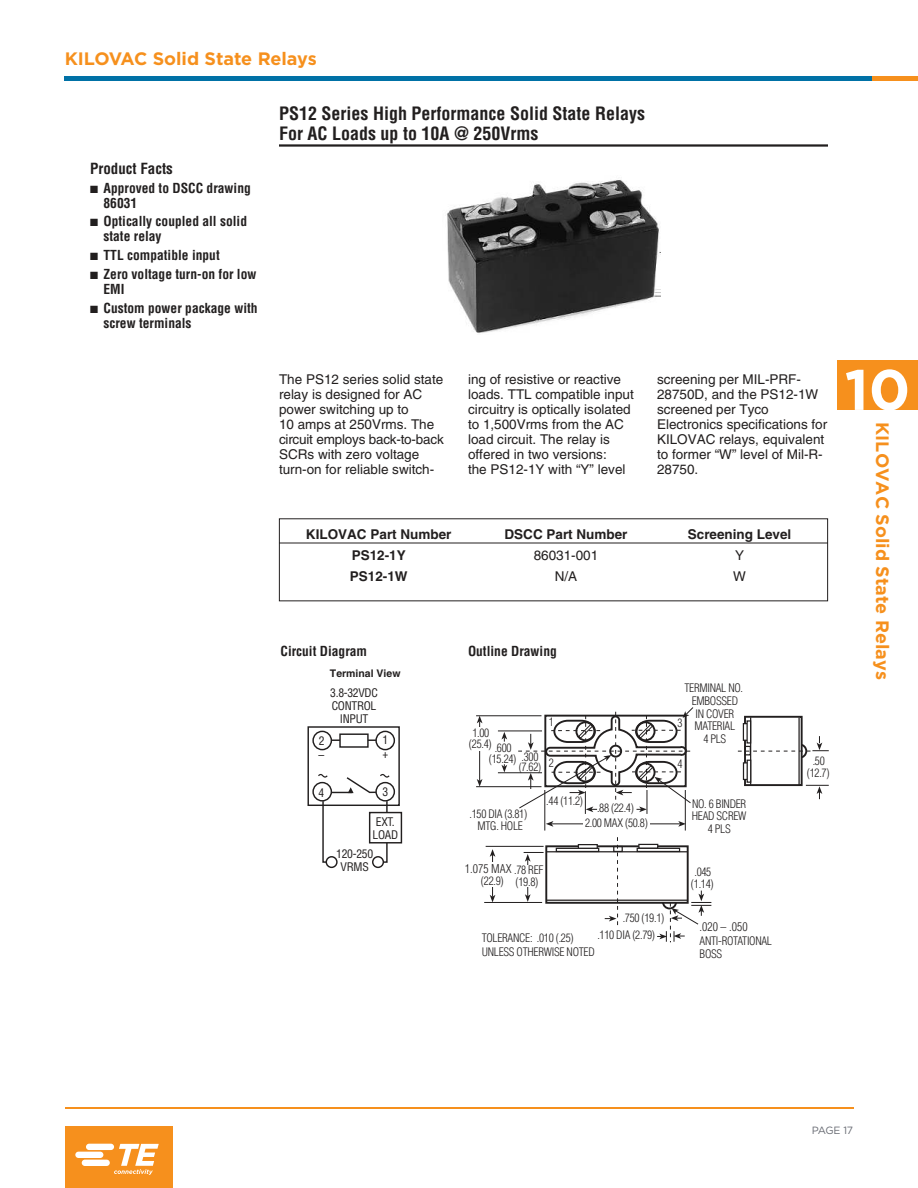
<style>
.page{position:relative;width:918px;height:1188px;background:#fff}
.page>*{position:absolute;margin:0;border:0;box-sizing:border-box;transform-origin:0 0}
.t1{font:700 57px "Gotham";color:#fff}
.t2{font:700 condensed 18px/19.5px "Helvetica";color:#221f1f}
.t3{font:700 18px "Gotham";color:#f6901d}
.t4{font:700 condensed 15px "Helvetica";color:#221f1f}
.t5{font:13.5px/15px "Helvetica";color:#221f1f}
.t6{font:700 condensed 13.5px/15px "Helvetica";color:#221f1f}
.t7{font:700 13.5px "Helvetica";color:#221f1f}
.t8{font:300 condensed 11.85px "Helvetica";color:#221f1f}
.t9{font:condensed 11.55px/12.8px "Helvetica";letter-spacing:-.025em;color:#221f1f;text-align:center}
.t10{font:300 condensed 11.4px/12.6px "Helvetica";letter-spacing:-.025em;color:#221f1f;text-align:center}
.t11{font:700 10.5px "Helvetica";color:#221f1f}
.t12{font:10.5px "Gotham";letter-spacing:-.04em;color:#686b73}
.s1{font-size:10.95px}
.s2{font-size:11.4px}
</style>
<div class="page">
<div style="left:837px;top:360px;width:81px;height:49px;background:#f6901d"></div>
<hr style="left:65px;top:1107px;width:788px;height:1px;background:#f6901d">
<hr style="left:871px;top:77px;width:47px;height:4px;background:#f6901d">
<hr style="left:65px;top:77px;width:807px;height:4px;background:#0071a6">
<div style="left:65px;top:1126px;width:108px;height:62px;background:#f6901d"></div>
<svg style="left:75px;top:1144px;width:84px;height:31px"></svg>
<hr style="left:279px;top:144px;width:549px;height:3px;background:#221f1f">
<img style="left:447px;top:180px;width:213px;height:153px">
<hr style="left:279px;top:543px;width:549px;height:1px;background:#221f1f">
<div style="left:308px;top:726px;width:92px;height:80px;border:1px solid #221f1f"></div>
<div style="left:369px;top:812px;width:33px;height:32px;background:#fff;border:1px solid #221f1f"></div>
<div style="left:372px;top:856px;width:12px;height:12px;border:1px solid #221f1f;border-radius:50%"></div>
<div style="left:326px;top:856px;width:12px;height:12px;border:1px solid #221f1f;border-radius:50%"></div>
<svg style="left:312px;top:730px;width:84px;height:134px"></svg>
<hr style="left:479px;top:721px;width:1px;height:60px;background:#221f1f">
<svg style="left:477px;top:779px;width:6px;height:7px"></svg>
<svg style="left:477px;top:716px;width:6px;height:7px"></svg>
<hr style="left:486px;top:846px;width:58px;height:1px;background:#221f1f">
<div style="left:545px;top:845px;width:144px;height:59px;border:2px solid #221f1f"></div>
<hr style="left:546px;top:900px;width:141px;height:1px;background:#221f1f">
<hr style="left:547px;top:851px;width:140px;height:1px;background:#221f1f">
<svg style="left:578px;top:844px;width:20px;height:4px"></svg>
<svg style="left:556px;top:848px;width:43px;height:3px"></svg>
<svg style="left:638px;top:844px;width:20px;height:4px"></svg>
<svg style="left:637px;top:848px;width:43px;height:3px"></svg>
<hr style="left:492px;top:855px;width:1px;height:42px;background:#221f1f">
<svg style="left:490px;top:895px;width:5px;height:7px"></svg>
<svg style="left:490px;top:849px;width:5px;height:8px"></svg>
<hr style="left:484px;top:902px;width:58px;height:1px;background:#221f1f">
<hr style="left:527px;top:860px;width:1px;height:36px;background:#221f1f">
<svg style="left:525px;top:894px;width:6px;height:8px"></svg>
<svg style="left:524px;top:852px;width:20px;height:10px"></svg>
<div style="left:525px;top:865px;width:7px;height:22px;background:#fff"></div>
<svg style="left:605px;top:837px;width:13px;height:89px"></svg>
<svg style="left:657px;top:891px;width:54px;height:51px"></svg>
<hr style="left:476px;top:715px;width:65px;height:1px;background:#221f1f">
<hr style="left:498px;top:731px;width:44px;height:1px;background:#221f1f">
<hr style="left:476px;top:786px;width:65px;height:1px;background:#221f1f">
<hr style="left:498px;top:772px;width:44px;height:1px;background:#221f1f">
<svg style="left:501px;top:732px;width:7px;height:40px"></svg>
<hr style="left:544px;top:790px;width:1px;height:41px;background:#221f1f">
<hr style="left:685px;top:790px;width:1px;height:41px;background:#221f1f">
<hr style="left:552px;top:824px;width:128px;height:1px;background:#221f1f">
<svg style="left:678px;top:821px;width:8px;height:6px"></svg>
<svg style="left:546px;top:821px;width:7px;height:6px"></svg>
<div style="left:792px;top:744px;width:15px;height:15px;border:2px solid #221f1f;border-radius:50%"></div>
<div style="left:792px;top:741px;width:10px;height:21px;background:#fff"></div>
<div style="left:744px;top:716px;width:59px;height:70px;border:2px solid #221f1f"></div>
<hr style="left:798px;top:717px;width:2px;height:68px;background:#221f1f">
<hr style="left:750px;top:717px;width:1px;height:68px;background:#221f1f">
<svg style="left:743px;top:762px;width:4px;height:18px"></svg>
<svg style="left:747px;top:760px;width:4px;height:23px"></svg>
<svg style="left:743px;top:723px;width:4px;height:13px"></svg>
<div style="left:747px;top:720px;width:4px;height:24px;border:1px solid #221f1f"></div>
<svg style="left:806px;top:785px;width:23px;height:14px"></svg>
<svg style="left:738px;top:736px;width:91px;height:16px"></svg>
<div style="left:584px;top:820px;width:66px;height:8px;background:#fff"></div>
<div style="left:476px;top:728px;width:7px;height:23px;background:#fff"></div>
<div style="left:489px;top:862px;width:6px;height:24px;background:#fff"></div>
<svg style="left:518px;top:707px;width:176px;height:107px"></svg>
<h2 class="t3" style="left:65px;top:52px;width:253px">KILOVAC Solid State Relays</h2>
<h2 class="t2" style="left:279px;top:105px;width:368px">PS12 Series High Performance Solid State Relays<br>For AC Loads up to 10A @ 250Vrms</h2>
<p class="t4" style="left:90px;top:162px;width:84px">Product Facts</p>
<p class="t6" style="left:104px;top:182px;width:149px;text-indent:-14px">■ Approved to DSCC drawing<br>86031</p>
<p class="t6" style="left:104px;top:215px;width:145px;text-indent:-14px">■ Optically coupled all solid state relay</p>
<p class="t6" style="left:90px;top:249px;width:131px">■ TTL compatible input</p>
<p class="t6" style="left:104px;top:268px;width:154px;text-indent:-14px">■ Zero voltage turn-on for low<br>EMI</p>
<p class="t6" style="left:104px;top:302px;width:156px;text-indent:-14px">■ Custom power package with screw terminals</p>
<p class="t5" style="left:279px;top:373px;width:166px">The PS12 series solid state relay is designed for AC power switching up to<br>10 amps at 250Vrms. The circuit employs back-to-back<br>SCRs with zero voltage turn-on for reliable switch-</p>
<p class="t5" style="left:468px;top:373px;width:167px">ing of resistive or reactive loads. TTL compatible input circuitry is optically isolated to 1,500Vrms from the AC load circuit. The relay is offered in two versions:<br>the PS12-1Y with “Y” level</p>
<p class="t5" style="left:657px;top:373px;width:172px">screening per MIL-PRF-<br>28750D, and the PS12-1W screened per Tyco<br>Electronics specifications for<br>KILOVAC relays, equivalent to former “W” level of Mil-R-<br>28750.</p>
<p class="t7" style="left:306px;top:529px;width:147px">KILOVAC Part Number</p>
<p class="t7" style="left:505px;top:529px;width:125px">DSCC Part Number</p>
<p class="t7" style="left:688px;top:529px;width:105px">Screening Level</p>
<p class="t7" style="left:352px;top:550px;width:56px">PS12-1Y</p>
<p class="t5" style="left:534px;top:549px;width:66px">86031-001</p>
<p class="t5" style="left:735px;top:549px;width:11px">Y</p>
<p class="t7" style="left:350px;top:571px;width:59px">PS12-1W</p>
<p class="t5" style="left:555px;top:570px;width:24px">N/A</p>
<p class="t5" style="left:733px;top:570px;width:14px">W</p>
<p class="t6" style="left:280px;top:644px;width:88px">Circuit Diagram</p>
<p class="t6" style="left:468px;top:644px;width:90px">Outline Drawing</p>
<p class="t11" style="left:330px;top:669px;width:72px">Terminal View</p>
<p class="t9" style="left:330px;top:687px;width:49px">3.8-32VDC<br>CONTROL<br>INPUT</p>
<p class="t9" style="left:319px;top:734px;width:7px">2</p>
<p class="t9" style="left:319px;top:749px;width:7px">–</p>
<p class="t9" style="left:382px;top:734px;width:7px">1</p>
<p class="t9" style="left:382px;top:748px;width:7px">+</p>
<p class="t10" style="left:469px;top:728px;width:44px;line-height:11.4px;text-align:left;text-indent:3px">1.00 (25.4) .600</p>
<p class="t10" style="left:489px;top:753px;width:29px">(15.24)</p>
<p class="t10" style="left:519px;top:753px;width:24px;line-height:9.8px;text-align:left">.300 <span class="s1">(</span>7.62<span class="s1">)</span></p>
<p class="t10" style="left:549px;top:717px;width:7px">1</p>
<p class="t10" style="left:549px;top:758px;width:7px">2</p>
<p class="t10" style="left:684px;top:683px;width:60px">TERMINAL NO.<br>EMBOSSED<br>IN COVER<br>MATERIAL<br>4 PLS</p>
<p class="t10" style="left:677px;top:717px;width:7px">3</p>
<p class="t10" style="left:677px;top:758px;width:7px">4</p>
<p class="t9" style="left:318px;top:786px;width:7px">4</p>
<p class="t9" style="left:382px;top:786px;width:7px">3</p>
<p class="t9" style="left:373px;top:816px;width:27px;text-align:left">EXT.<br>LOAD</p>
<p class="t9" style="left:336px;top:847px;width:38px">120-250<br>VRMS</p>
<p class="t10" style="left:470px;top:809px;width:59px;line-height:11.4px">.150 DIA (3.81)<br>MTG. HOLE</p>
<p class="t10" style="left:546px;top:795px;width:38px">.44 (11.2)</p>
<p class="t10" style="left:692px;top:798px;width:56px">NO. 6 BINDER<br>HEAD SCREW<br>4 PLS</p>
<p class="t10" style="left:597px;top:803px;width:38px">.88 (22.4)</p>
<p class="t10" style="left:585px;top:817px;width:64px">2.00 MAX (50.8)</p>
<p class="t8" style="left:465px;top:864px;width:80px">1.075 MAX <span class="s2">.78 REF</span></p>
<p class="t10" style="left:516px;top:876px;width:24px">(19.8)</p>
<p class="t10" style="left:691px;top:867px;width:24px;line-height:11.4px">.045 (1.14)</p>
<p class="t10" style="left:597px;top:911px;width:68px;line-height:17px;text-align:left;text-indent:25px">.750 (19.1) .110 DIA (2.79)</p>
<p class="t10" style="left:481px;top:875px;width:24px">(22.9)</p>
<p class="t8" style="left:700px;top:922px;width:50px">.020 – .050</p>
<p class="t10" style="left:482px;top:932px;width:115px;line-height:13.4px;text-align:left">TOLERANCE: .010 (.25)<br>UNLESS OTHERWISE NOTED</p>
<p class="t10" style="left:700px;top:935px;width:74px;line-height:13.4px;text-align:left">ANTI-ROTATIONAL<br>BOSS</p>
<p class="t10" style="left:807px;top:756px;width:24px;line-height:11.4px">.50 (12.7)</p>
<h1 class="t1" style="left:845px;top:368px;width:67px">10</h1>
<h2 class="t3" style="left:889px;top:422px;width:259px;rotate:90deg">KILOVAC Solid State Relays</h2>
<p class="t12" style="left:812px;top:1124px;width:43px">PAGE 17</p>
</div>
